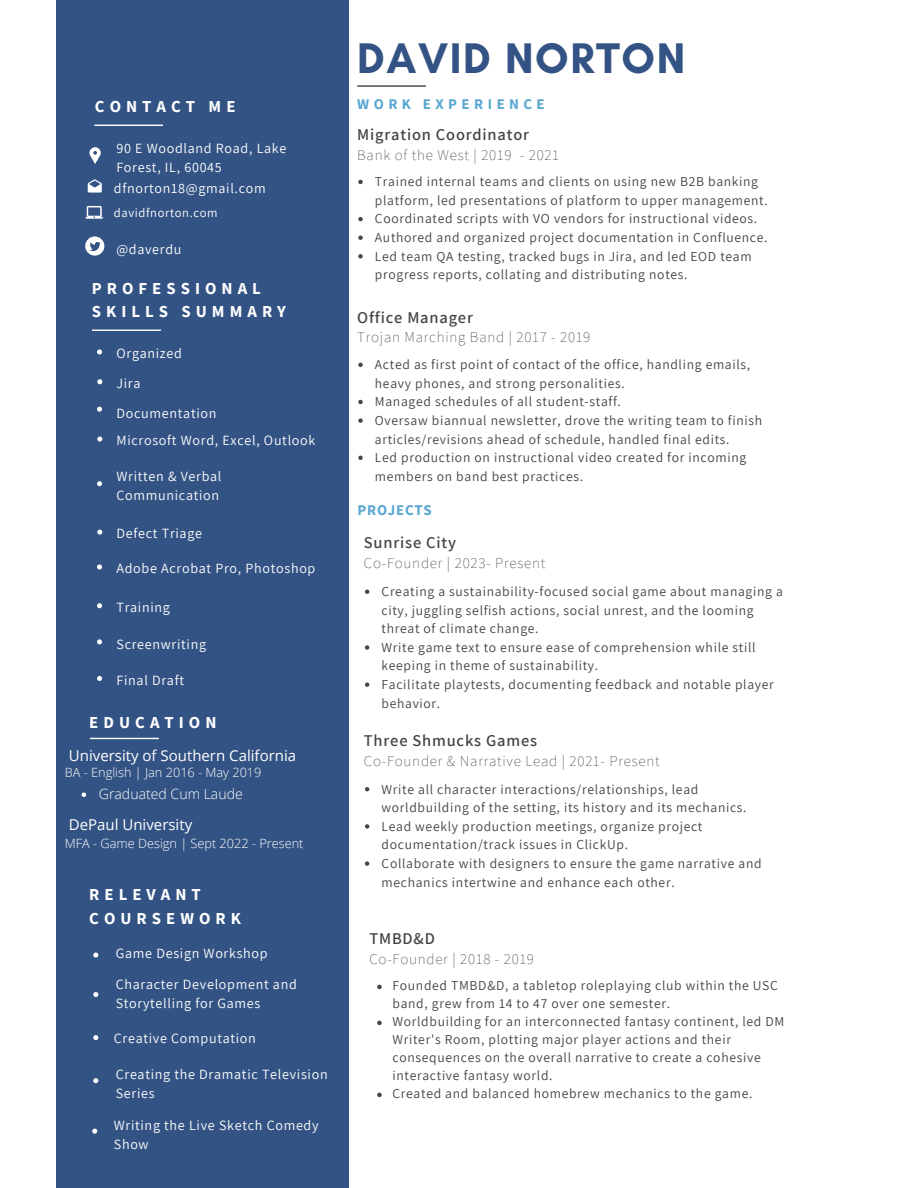
<style>
.page{position:relative;width:918px;height:1188px;background:#fff}
.page>*{position:absolute;margin:0;border:0;box-sizing:border-box;transform-origin:0 0}
.t1{font:700 43.65px "Glacial Indifference";letter-spacing:.035em;color:#335384}
.t2{font:700 16.65px/23.7px "Source Sans Pro";letter-spacing:.3em;color:#fff}
.t3{font:600 16.5px "Assistant";letter-spacing:.05em;color:#444440}
.t4{font:200 15.15px "Assistant";letter-spacing:.05em;color:#444440}
.t5{font:15px "Open Sans";color:#fff}
.t6{font:700 14.85px "Source Sans Pro";letter-spacing:.3em;color:#5ba7d1}
.t7{font:700 14.85px "Source Sans Pro";letter-spacing:.05em;color:#5ba7d1}
.t8{font:14.1px/19.2px "Assistant";letter-spacing:.05em;color:#fff}
.t9{font:300 14.1px "Open Sans";color:#fff}
.t10{font:13.65px/18.6px "Assistant";letter-spacing:.05em;color:#444440}
.t11{font:300 12.75px "Open Sans";color:#fff}
.t12{font:12.6px "Assistant";letter-spacing:.05em;color:#fff}
</style>
<div class="page">
<div style="left:57px;top:0;width:292px;height:1188px;background:#335384"></div>
<svg style="left:357px;top:85px;width:69px;height:2px"></svg>
<svg style="left:89px;top:147px;width:12px;height:17px"></svg>
<svg style="left:85px;top:206px;width:18px;height:13px"></svg>
<svg style="left:88px;top:179px;width:14px;height:14px"></svg>
<svg style="left:97px;top:481px;width:5px;height:5px"></svg>
<svg style="left:97px;top:379px;width:5px;height:5px"></svg>
<svg style="left:97px;top:407px;width:5px;height:5px"></svg>
<svg style="left:97px;top:349px;width:5px;height:5px"></svg>
<svg style="left:97px;top:437px;width:5px;height:5px"></svg>
<svg style="left:85px;top:236px;width:19px;height:20px"></svg>
<svg style="left:358px;top:180px;width:5px;height:4px"></svg>
<svg style="left:358px;top:217px;width:5px;height:4px"></svg>
<svg style="left:358px;top:236px;width:5px;height:4px"></svg>
<svg style="left:358px;top:254px;width:5px;height:4px"></svg>
<svg style="left:358px;top:363px;width:5px;height:4px"></svg>
<svg style="left:358px;top:400px;width:5px;height:4px"></svg>
<svg style="left:358px;top:418px;width:5px;height:5px"></svg>
<svg style="left:358px;top:456px;width:5px;height:4px"></svg>
<svg style="left:365px;top:787px;width:4px;height:4px"></svg>
<svg style="left:365px;top:824px;width:4px;height:5px"></svg>
<svg style="left:365px;top:861px;width:4px;height:5px"></svg>
<svg style="left:377px;top:985px;width:5px;height:4px"></svg>
<svg style="left:377px;top:1021px;width:5px;height:4px"></svg>
<svg style="left:377px;top:1093px;width:5px;height:4px"></svg>
<svg style="left:82px;top:792px;width:4px;height:5px"></svg>
<svg style="left:97px;top:564px;width:5px;height:6px"></svg>
<svg style="left:97px;top:530px;width:5px;height:5px"></svg>
<svg style="left:97px;top:603px;width:5px;height:5px"></svg>
<svg style="left:97px;top:639px;width:5px;height:5px"></svg>
<svg style="left:97px;top:676px;width:5px;height:5px"></svg>
<svg style="left:93px;top:953px;width:5px;height:5px"></svg>
<svg style="left:93px;top:992px;width:5px;height:5px"></svg>
<svg style="left:93px;top:1035px;width:5px;height:5px"></svg>
<svg style="left:93px;top:1078px;width:5px;height:5px"></svg>
<svg style="left:94px;top:125px;width:69px;height:1px"></svg>
<svg style="left:92px;top:330px;width:69px;height:1px"></svg>
<svg style="left:90px;top:738px;width:69px;height:1px"></svg>
<svg style="left:92px;top:1129px;width:5px;height:5px"></svg>
<svg style="left:365px;top:590px;width:4px;height:4px"></svg>
<svg style="left:365px;top:645px;width:4px;height:5px"></svg>
<svg style="left:365px;top:683px;width:4px;height:4px"></svg>
<p class="t2" style="left:95px;top:94px;width:142px">CONTACT ME</p>
<p class="t8" style="left:116px;top:138px;width:172px">90 E Woodland Road, Lake<br>Forest, IL, 60045</p>
<p class="t12" style="left:114px;top:204px;width:105px">davidfnorton.com</p>
<p class="t8" style="left:116px;top:239px;width:67px">@daverdu</p>
<p class="t8" style="left:114px;top:178px;width:153px">dfnorton18@gmail.com</p>
<p class="t2" style="left:92px;top:276px;width:196px">PROFESSIONAL<br>SKILLS SUMMARY</p>
<p class="t8" style="left:117px;top:343px;width:67px">Organized</p>
<p class="t8" style="left:116px;top:373px;width:26px">Jira</p>
<p class="t8" style="left:117px;top:403px;width:101px">Documentation</p>
<p class="t8" style="left:117px;top:430px;width:200px">Microsoft Word, Excel, Outlook</p>
<p class="t8" style="left:117px;top:467px;width:106px">Written &amp; Verbal<br>Communication</p>
<p class="t8" style="left:117px;top:523px;width:87px">Defect Triage</p>
<p class="t8" style="left:117px;top:558px;width:200px">Adobe Acrobat Pro, Photoshop</p>
<p class="t8" style="left:117px;top:597px;width:55px">Training</p>
<p class="t8" style="left:117px;top:634px;width:91px">Screenwriting</p>
<p class="t8" style="left:117px;top:670px;width:69px">Final Draft</p>
<p class="t2" style="left:89px;top:710px;width:129px">EDUCATION</p>
<p class="t5" style="left:69px;top:745px;width:229px">University of Southern California</p>
<p class="t11" style="left:65px;top:764px;width:198px">BA - English | Jan 2016 - May 2019</p>
<p class="t9" style="left:99px;top:784px;width:145px">Graduated Cum Laude</p>
<p class="t5" style="left:69px;top:814px;width:125px">DePaul University</p>
<p class="t11" style="left:65px;top:834px;width:240px">MFA - Game Design | Sept 2022 - Present</p>
<p class="t2" style="left:89px;top:882px;width:153px">RELEVANT<br>COURSEWORK</p>
<p class="t8" style="left:116px;top:943px;width:153px">Game Design Workshop</p>
<p class="t8" style="left:116px;top:974px;width:183px">Character Development and<br>Storytelling for Games</p>
<p class="t8" style="left:114px;top:1028px;width:144px">Creative Computation</p>
<p class="t8" style="left:116px;top:1064px;width:213px">Creating the Dramatic Television<br>Series</p>
<p class="t8" style="left:114px;top:1115px;width:206px">Writing the Live Sketch Comedy<br>Show</p>
<p class="t1" style="left:357px;top:31px;width:330px">DAVID NORTON</p>
<p class="t6" style="left:357px;top:94px;width:189px">WORK EXPERIENCE</p>
<p class="t3" style="left:357px;top:123px;width:173px">Migration Coordinator</p>
<p class="t4" style="left:357px;top:144px;width:203px">Bank of the West | 2019 - 2021</p>
<p class="t10" style="left:375px;top:172px;width:394px">Trained internal teams and clients on using new B2B banking platform, led presentations of platform to upper management.</p>
<p class="t10" style="left:375px;top:209px;width:384px">Coordinated scripts with VO vendors for instructional videos.</p>
<p class="t10" style="left:375px;top:228px;width:394px">Authored and organized project documentation in Confluence.</p>
<p class="t10" style="left:375px;top:246px;width:378px">Led team QA testing, tracked bugs in Jira, and led EOD team progress reports, collating and distributing notes.</p>
<p class="t3" style="left:357px;top:306px;width:117px">Office Manager</p>
<p class="t4" style="left:357px;top:327px;width:235px">Trojan Marching Band | 2017 - 2019</p>
<p class="t10" style="left:375px;top:355px;width:377px">Acted as first point of contact of the office, handling emails, heavy phones, and strong personalities.</p>
<p class="t10" style="left:375px;top:392px;width:247px">Managed schedules of all student-staff.</p>
<p class="t10" style="left:375px;top:411px;width:389px">Oversaw biannual newsletter, drove the writing team to finish articles/revisions ahead of schedule, handled final edits.</p>
<p class="t10" style="left:375px;top:448px;width:373px">Led production on instructional video created for incoming members on band best practices.</p>
<p class="t7" style="left:358px;top:501px;width:76px">PROJECTS</p>
<p class="t3" style="left:364px;top:531px;width:94px">Sunrise City</p>
<p class="t4" style="left:364px;top:553px;width:183px">Co-Founder | 2023- Present</p>
<p class="t10" style="left:382px;top:582px;width:403px">Creating a sustainability-focused social game about managing a city, juggling selfish actions, social unrest, and the looming threat of climate change.</p>
<p class="t10" style="left:382px;top:638px;width:375px">Write game text to ensure ease of comprehension while still keeping in theme of sustainability.</p>
<p class="t10" style="left:382px;top:675px;width:394px">Facilitate playtests, documenting feedback and notable player behavior.</p>
<p class="t3" style="left:364px;top:729px;width:175px">Three Shmucks Games</p>
<p class="t4" style="left:364px;top:750px;width:297px">Co-Founder &amp; Narrative Lead | 2021- Present</p>
<p class="t10" style="left:382px;top:779px;width:366px">Write all character interactions/relationships, lead worldbuilding of the setting, its history and its mechanics.</p>
<p class="t10" style="left:382px;top:816px;width:322px">Lead weekly production meetings, organize project documentation/track issues in ClickUp.</p>
<p class="t10" style="left:382px;top:854px;width:382px">Collaborate with designers to ensure the game narrative and mechanics intertwine and enhance each other.</p>
<p class="t3" style="left:369px;top:927px;width:67px">TMBD&amp;D</p>
<p class="t4" style="left:369px;top:949px;width:166px">Co-Founder | 2018 - 2019</p>
<p class="t10" style="left:393px;top:976px;width:387px;line-height:18px">Founded TMBD&amp;D, a tabletop roleplaying club within the USC band, grew from 14 to 47 over one semester.</p>
<p class="t10" style="left:393px;top:1012px;width:393px;line-height:18px">Worldbuilding for an interconnected fantasy continent, led DM Writer's Room, plotting major player actions and their consequences on the overall narrative to create a cohesive interactive fantasy world.</p>
<p class="t10" style="left:393px;top:1084px;width:361px">Created and balanced homebrew mechanics to the game.</p>
</div>
